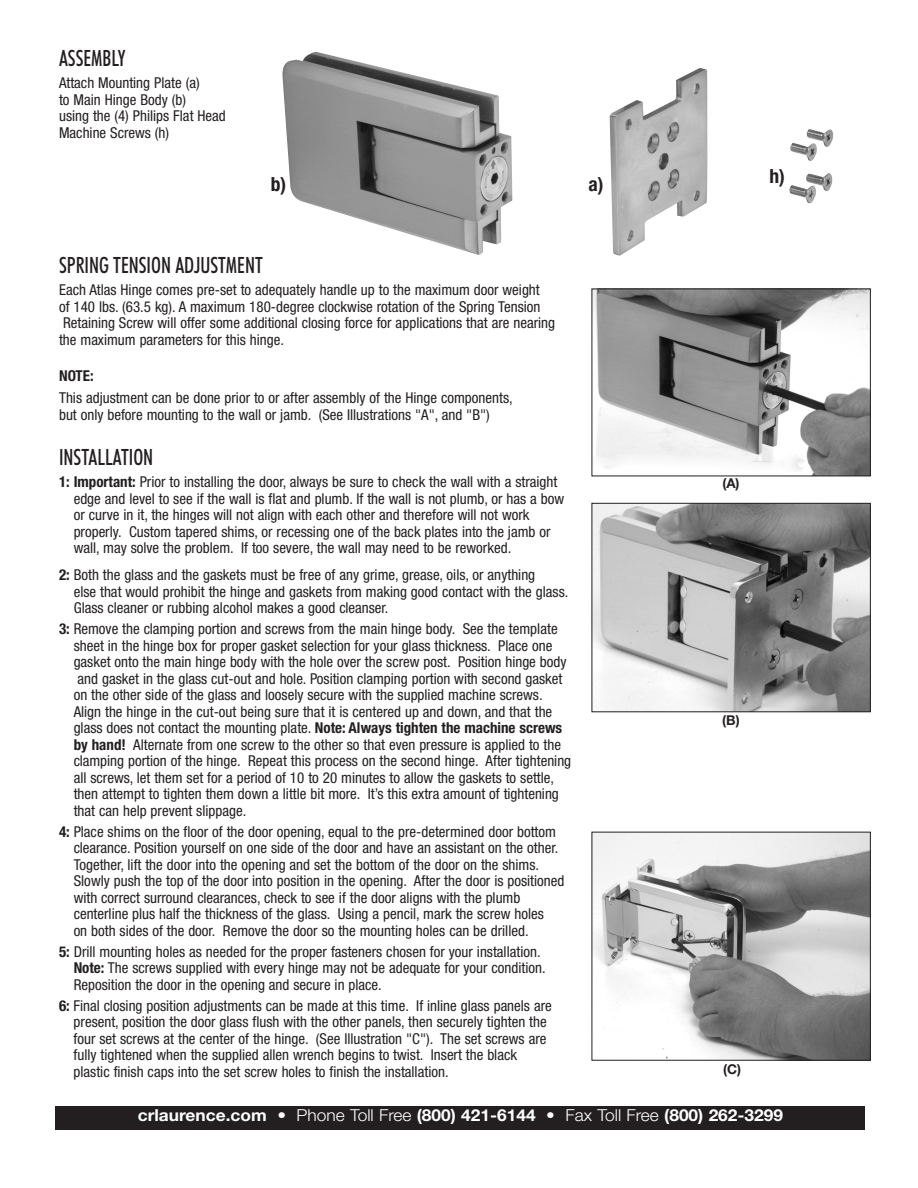
<style>
.page{position:relative;width:918px;height:1188px;background:#fff}
.page>*{position:absolute;margin:0;border:0;box-sizing:border-box;transform-origin:0 0}
.t1{font:500 condensed 22.5px "Futura BT";color:#231f20;scale:.9 1}
.t2{font:700 condensed 19.5px "Helvetica Neue";color:#231f20}
.t3{font:700 16.5px "Helvetica Neue";color:#fff;scale:1.05 1}
.t4{font:condensed 15px/16.5px "Helvetica Neue";color:#231f20}
.t5{font:700 condensed 15px "Helvetica Neue";color:#231f20}
.t6{font:700 13.5px "Helvetica Neue";color:#231f20}
.s1{font-weight:700}
.s2{font-weight:300}
</style>
<div class="page">
<div style="left:56px;top:1106px;width:810px;height:24px;background:#231f20"></div>
<img style="left:594px;top:291px;width:275px;height:183px">
<div style="left:592px;top:289px;width:279px;height:187px;border:1px solid #231f20"></div>
<img style="left:594px;top:834px;width:275px;height:225px">
<div style="left:592px;top:832px;width:279px;height:229px;border:1px solid #231f20"></div>
<img style="left:594px;top:505px;width:275px;height:205px">
<div style="left:592px;top:503px;width:279px;height:209px;border:1px solid #231f20"></div>
<img style="left:302px;top:81px;width:211px;height:174px">
<img style="left:610px;top:68px;width:98px;height:188px">
<img style="left:789px;top:129px;width:45px;height:75px">
<h1 class="t1" style="left:59px;top:49px;width:75px">ASSEMBLY</h1>
<p class="t4" style="left:59px;top:76px;width:168px">Attach Mounting Plate (a)<br>to Main Hinge Body (b)<br>using the (4) Philips Flat Head<br>Machine Screws (h)</p>
<h2 class="t2" style="left:271px;top:177px;width:17px">b)</h2>
<h2 class="t2" style="left:588px;top:177px;width:17px">a)</h2>
<h2 class="t2" style="left:770px;top:169px;width:17px">h)</h2>
<h1 class="t1" style="left:59px;top:256px;width:228px">SPRING TENSION ADJUSTMENT</h1>
<p class="t4" style="left:59px;top:283px;width:498px">Each Atlas Hinge comes pre-set to adequately handle up to the maximum door weight<br>of 140 lbs. (63.5 kg). A maximum 180-degree clockwise rotation of the Spring Tension Retaining Screw will offer some additional closing force for applications that are nearing the maximum parameters for this hinge.</p>
<p class="t5" style="left:59px;top:370px;width:36px">NOTE:</p>
<p class="t4" style="left:59px;top:391px;width:455px">This adjustment can be done prior to or after assembly of the Hinge components, but only before mounting to the wall or jamb. (See Illustrations "A", and "B")</p>
<h1 class="t1" style="left:59px;top:448px;width:106px">INSTALLATION</h1>
<p class="t4" style="left:74px;top:475px;width:492px;text-indent:-15px"><span class="s1">1: Important:</span> Prior to installing the door, always be sure to check the wall with a straight edge and level to see if the wall is flat and plumb. If the wall is not plumb, or has a bow or curve in it, the hinges will not align with each other and therefore will not work properly. Custom tapered shims, or recessing one of the back plates into the jamb or wall, may solve the problem. If too severe, the wall may need to be reworked.</p>
<p class="t4" style="left:74px;top:568px;width:496px;text-indent:-15px"><span class="s1">2:</span> Both the glass and the gaskets must be free of any grime, grease, oils, or anything<br>else that would prohibit the hinge and gaskets from making good contact with the glass.<br>Glass cleaner or rubbing alcohol makes a good cleanser.</p>
<p class="t4" style="left:74px;top:622px;width:499px;text-indent:-15px"><span class="s1">3:</span> Remove the clamping portion and screws from the main hinge body. See the template sheet in the hinge box for proper gasket selection for your glass thickness. Place one gasket onto the main hinge body with the hole over the screw post. Position hinge body and gasket in the glass cut-out and hole. Position clamping portion with second gasket on the other side of the glass and loosely secure with the supplied machine screws.<br>Align the hinge in the cut-out being sure that it is centered up and down, and that the glass does not contact the mounting plate. <span class="s1">Note: Always tighten the machine screws by hand!</span> Alternate from one screw to the other so that even pressure is applied to the clamping portion of the hinge. Repeat this process on the second hinge. After tightening all screws, let them set for a period of 10 to 20 minutes to allow the gaskets to settle, then attempt to tighten them down a little bit more. It’s this extra amount of tightening that can help prevent slippage.</p>
<p class="t4" style="left:74px;top:824px;width:492px;text-indent:-15px"><span class="s1">4:</span> Place shims on the floor of the door opening, equal to the pre-determined door bottom clearance. Position yourself on one side of the door and have an assistant on the other.<br>Together, lift the door into the opening and set the bottom of the door on the shims.<br>Slowly push the top of the door into position in the opening. After the door is positioned with correct surround clearances, check to see if the door aligns with the plumb centerline plus half the thickness of the glass. Using a pencil, mark the screw holes<br>on both sides of the door. Remove the door so the mounting holes can be drilled.</p>
<p class="t4" style="left:74px;top:944px;width:474px;text-indent:-15px"><span class="s1">5:</span> Drill mounting holes as needed for the proper fasteners chosen for your installation.<br><span class="s1">Note:</span> The screws supplied with every hinge may not be adequate for your condition.<br>Reposition the door in the opening and secure in place.</p>
<p class="t4" style="left:74px;top:998px;width:480px;text-indent:-15px"><span class="s1">6:</span> Final closing position adjustments can be made at this time. If inline glass panels are present, position the door glass flush with the other panels, then securely tighten the four set screws at the center of the hinge. (See Illustration "C"). The set screws are fully tightened when the supplied allen wrench begins to twist. Insert the black plastic finish caps into the set screw holes to finish the installation.</p>
<p class="t3" style="left:138px;top:1110px;width:616px">crlaurence.com • <span class="s2">Phone Toll Free</span> (800) 421-6144 • <span class="s2">Fax Toll Free</span> (800) 262-3299</p>
<p class="t6" style="left:722px;top:479px;width:19px">(A)</p>
<p class="t6" style="left:722px;top:715px;width:19px">(B)</p>
<p class="t6" style="left:723px;top:1064px;width:19px">(C)</p>
</div>
